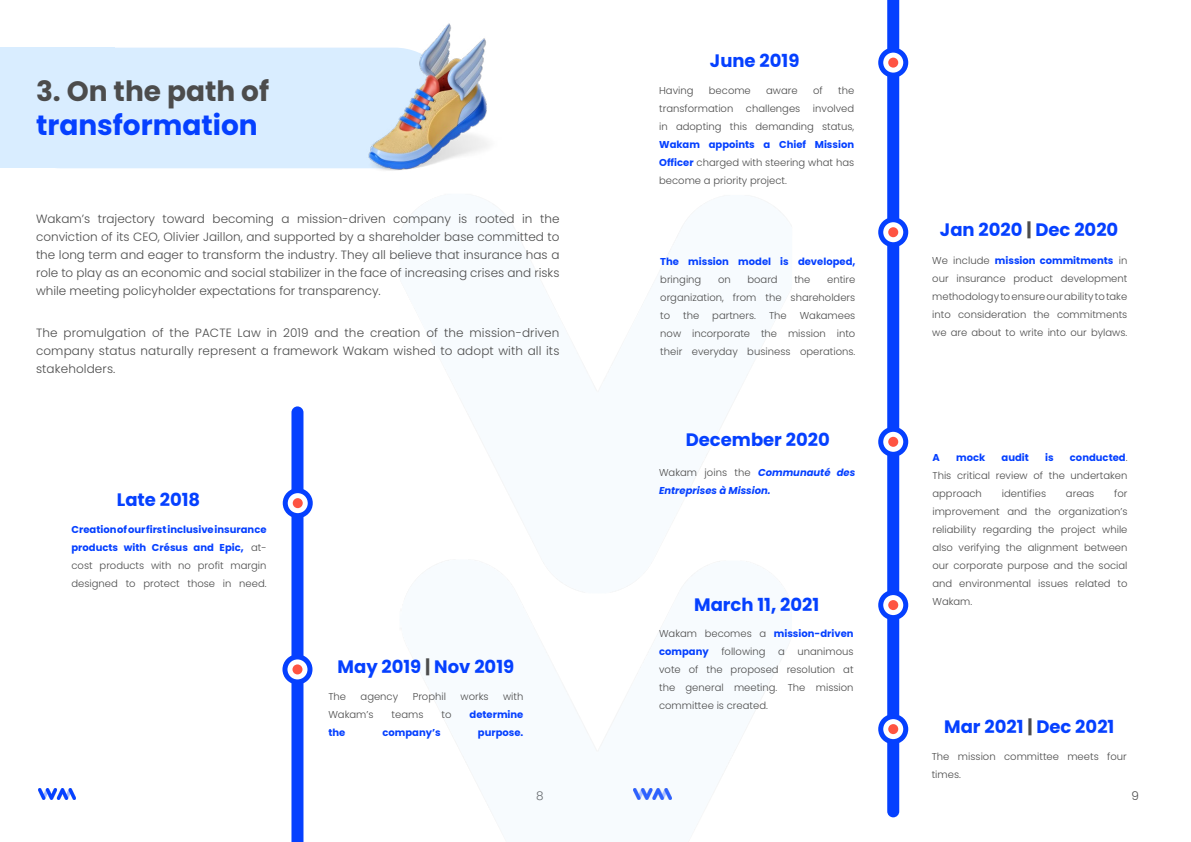
<style>
.page{position:relative;width:1191px;height:842px;background:#fff}
.page>*{position:absolute;margin:0;border:0;box-sizing:border-box;transform-origin:0 0}
.t1{font:700 28px "Poppins";color:#0540ff}
.t2{font:700 28px "Poppins";color:#4c4c4c}
.t3{font:700 18px "Poppins";color:#0540ff}
.t4{font:300 12px/18px "Poppins";letter-spacing:.005em;color:#4c4c4c;text-align:justify}
.t5{font:300 10px/18px "Poppins";color:#4c4c4c;text-align:justify}
.t6{font:700 10px/18px "Poppins";color:#0540ff;text-align:justify}
.t7{font:italic 700 10px/18px "Poppins";color:#0540ff}
.s1{font-weight:300;color:#4c4c4c}
.s2{color:#4c4c4c}
.s3{font-weight:700;color:#0540ff}
.s4{font-weight:300;font-style:normal;color:#4c4c4c}
</style>
<div class="page">
<img style="left:38px;top:788px;width:38px;height:12px">
<img style="left:420px;top:560px;width:361px;height:251px">
<div style="left:0;top:48px;width:455px;height:120px;background:#d9edff;border-radius:60px"></div>
<div style="left:0;top:48px;width:114px;height:120px;background:#d9edff"></div>
<img style="left:332px;top:23px;width:156px;height:148px">
<svg style="left:291px;top:406px;width:12px;height:436px;background:#1048ff"></svg>
<svg style="left:285px;top:491px;width:25px;height:25px"></svg>
<div style="left:283px;top:488px;width:30px;height:30px;border:5px solid #0540ff;border-radius:50%"></div>
<div style="left:293px;top:498px;width:10px;height:10px;background:#fe5442;border-radius:50%"></div>
<svg style="left:285px;top:657px;width:25px;height:25px"></svg>
<div style="left:282px;top:654px;width:30px;height:30px;border:5px solid #0540ff;border-radius:50%"></div>
<div style="left:292px;top:664px;width:10px;height:10px;background:#fe5442;border-radius:50%"></div>
<svg style="left:887px;top:0;width:12px;height:817px;background:#0f47ff"></svg>
<svg style="left:880px;top:50px;width:25px;height:25px"></svg>
<div style="left:878px;top:48px;width:30px;height:30px;border:5px solid #0540ff;border-radius:50%"></div>
<div style="left:888px;top:58px;width:10px;height:10px;background:#fe5442;border-radius:50%"></div>
<svg style="left:880px;top:220px;width:25px;height:25px"></svg>
<div style="left:878px;top:217px;width:30px;height:30px;border:5px solid #0540ff;border-radius:50%"></div>
<div style="left:888px;top:227px;width:10px;height:10px;background:#fe5442;border-radius:50%"></div>
<svg style="left:880px;top:429px;width:25px;height:25px"></svg>
<div style="left:878px;top:427px;width:30px;height:30px;border:5px solid #0540ff;border-radius:50%"></div>
<div style="left:888px;top:437px;width:10px;height:10px;background:#fe5442;border-radius:50%"></div>
<svg style="left:880px;top:593px;width:25px;height:25px"></svg>
<div style="left:878px;top:590px;width:30px;height:30px;border:5px solid #0540ff;border-radius:50%"></div>
<div style="left:888px;top:600px;width:10px;height:10px;background:#fe5442;border-radius:50%"></div>
<svg style="left:880px;top:717px;width:25px;height:25px"></svg>
<div style="left:878px;top:714px;width:30px;height:30px;border:5px solid #0540ff;border-radius:50%"></div>
<div style="left:888px;top:724px;width:10px;height:10px;background:#fe5442;border-radius:50%"></div>
<h1 class="t2" style="left:36px;top:75px;width:235px">3. On the path of</h1>
<h1 class="t1" style="left:36px;top:109px;width:223px">transformation</h1>
<p class="t4" style="left:36px;top:210px;width:525px">Wakam’s trajectory toward becoming a mission-driven company is rooted in the conviction of its CEO, Olivier Jaillon, and supported by a shareholder base committed to the long term and eager to transform the industry. They all believe that insurance has a role to play as an economic and social stabilizer in the face of increasing crises and risks while meeting policyholder expectations for transparency.</p>
<p class="t4" style="left:36px;top:323px;width:525px">The promulgation of the PACTE Law in 2019 and the creation of the mission-driven company status naturally represent a framework Wakam wished to adopt with all its stakeholders.</p>
<h2 class="t3" style="left:117px;top:489px;width:85px">Late 2018</h2>
<p class="t6" style="left:72px;top:520px;width:197px">Creation of our first inclusive insurance products with Crésus and Epic, <span class="s1">at&shy;cost products with no profit margin designed to protect those in need.</span></p>
<h2 class="t3" style="left:337px;top:657px;width:178px">May 2019 <span class="s2">|</span> Nov 2019</h2>
<p class="t5" style="left:328px;top:688px;width:19px">The</p>
<p class="t5" style="left:360px;top:688px;width:39px">agency</p>
<p class="t5" style="left:413px;top:688px;width:35px">Prophil</p>
<p class="t5" style="left:460px;top:688px;width:30px">works</p>
<p class="t5" style="left:503px;top:688px;width:22px">with</p>
<p class="t5" style="left:328px;top:706px;width:47px">Wakam’s</p>
<p class="t5" style="left:391px;top:706px;width:33px">teams</p>
<p class="t5" style="left:441px;top:706px;width:11px">to</p>
<p class="t6" style="left:469px;top:706px;width:55px">determine</p>
<p class="t6" style="left:328px;top:724px;width:18px">the</p>
<p class="t6" style="left:382px;top:724px;width:60px">company’s</p>
<p class="t6" style="left:478px;top:724px;width:47px">purpose.</p>
<h2 class="t3" style="left:710px;top:50px;width:91px">June 2019</h2>
<p class="t5" style="left:659px;top:81px;width:36px">Having</p>
<p class="t5" style="left:709px;top:81px;width:43px">become</p>
<p class="t5" style="left:766px;top:81px;width:33px">aware</p>
<p class="t5" style="left:813px;top:81px;width:11px">of</p>
<p class="t5" style="left:838px;top:81px;width:18px">the</p>
<p class="t5" style="left:659px;top:99px;width:76px">transformation</p>
<p class="t5" style="left:746px;top:99px;width:56px">challenges</p>
<p class="t5" style="left:659px;top:99px;width:197px;text-align:right">involved<br>in adopting this demanding status,</p>
<p class="t5" style="left:659px;top:135px;width:196px"><span class="s3">Wakam appoints a Chief Mission Officer</span> charged with steering what has become a priority project.</p>
<p class="t6" style="left:660px;top:253px;width:197px">The mission model is developed,</p>
<p class="t5" style="left:660px;top:271px;width:43px">bringing</p>
<p class="t5" style="left:718px;top:271px;width:14px">on</p>
<p class="t5" style="left:747px;top:271px;width:32px">board</p>
<p class="t5" style="left:794px;top:271px;width:18px">the</p>
<p class="t5" style="left:660px;top:271px;width:197px;text-indent:167px">entire organization, from the shareholders to</p>
<p class="t5" style="left:660px;top:307px;width:197px;text-indent:139px">Wakamees now incorporate the mission into their everyday business operations.</p>
<p class="t5" style="left:683px;top:307px;width:18px">the</p>
<p class="t5" style="left:712px;top:307px;width:45px">partners.</p>
<p class="t5" style="left:769px;top:307px;width:19px">The</p>
<h2 class="t3" style="left:686px;top:429px;width:146px">December 2020</h2>
<p class="t7" style="left:659px;top:464px;width:198px"><span class="s4">Wakam joins the</span> Communauté des<br>Entreprises à Mission.</p>
<h2 class="t3" style="left:940px;top:219px;width:180px">Jan 2020 <span class="s2">|</span> Dec 2020</h2>
<p class="t5" style="left:932px;top:251px;width:197px">We include <span class="s3">mission commitments</span> in our insurance product development methodology to ensure our ability to take into consideration the commitments we are about to write into our bylaws.</p>
<p class="t6" style="left:932px;top:448px;width:9px">A</p>
<p class="t6" style="left:956px;top:448px;width:31px">mock</p>
<p class="t6" style="left:1001px;top:448px;width:29px">audit</p>
<p class="t6" style="left:1045px;top:448px;width:10px">is</p>
<p class="t5" style="left:932px;top:448px;width:196px;text-indent:137px"><span class="s3">conducted</span>.<br>This critical review of the undertaken approach</p>
<p class="t5" style="left:932px;top:484px;width:197px;text-indent:182px">for improvement and the organization’s reliability regarding the project while also verifying the alignment between our corporate purpose and the social and environmental issues related to</p>
<p class="t5" style="left:1001px;top:484px;width:46px">identifies</p>
<p class="t5" style="left:1066px;top:484px;width:30px">areas</p>
<h2 class="t3" style="left:694px;top:594px;width:126px">March 11, 2021</h2>
<p class="t5" style="left:932px;top:592px;width:41px">Wakam.</p>
<p class="t6" style="left:659px;top:625px;width:196px"><span class="s1">Wakam becomes a</span> mission-driven company</p>
<p class="t5" style="left:721px;top:643px;width:46px">following</p>
<p class="t5" style="left:778px;top:643px;width:8px">a</p>
<p class="t5" style="left:659px;top:643px;width:196px;text-indent:138px">unanimous vote of the proposed resolution at the general meeting. The mission committee is created.</p>
<h2 class="t3" style="left:944px;top:716px;width:172px">Mar 2021 <span class="s2">|</span> Dec 2021</h2>
<p class="t5" style="left:931px;top:748px;width:196px">The mission committee meets four times.</p>
<p class="t4" style="left:536px;top:786px;width:9px">8</p>
<p class="t4" style="left:1131px;top:786px;width:9px">9</p>
</div>
